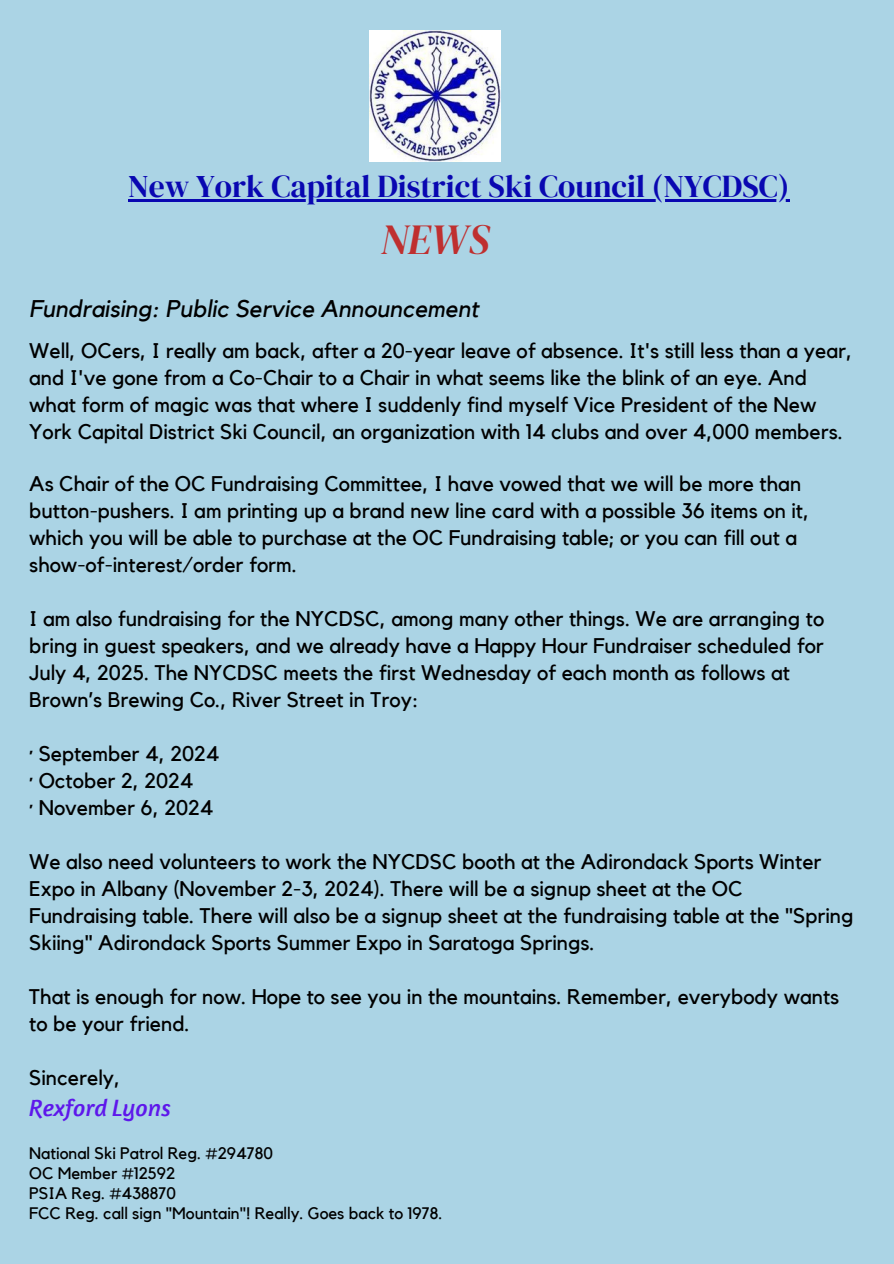
<style>
.page{position:relative;width:894px;height:1264px;background:#fff}
.page>*{position:absolute;margin:0;border:0;box-sizing:border-box;transform-origin:0 0}
.t1{font:italic 42.45px "DM Serif Display";color:#bf2f2f}
.t2{font:31.5px "DM Serif Display";color:#0907b1}
.t3{font:italic 24.15px "Amaranth";color:#5e17eb}
.t4{font:italic 24px "Kollektif";color:#000}
.t5{font:21.15px/27px "Kollektif";color:#000}
.t6{font:16.65px "Kollektif";color:#000}
</style>
<div class="page">
<div style="left:0;top:0;width:893px;height:1263px;background:#abd4e5"></div>
<img style="left:369px;top:30px;width:132px;height:132px">
<hr style="left:128px;top:200px;width:661px;height:2px;background:#0907b1">
<h2 class="t2" style="left:128px;top:165px;width:662px">New York Capital District Ski Council (NYCDSC)</h2>
<h1 class="t1" style="left:381px;top:210px;width:110px">NEWS</h1>
<h3 class="t4" style="left:29px;top:298px;width:451px">Fundraising: Public Service Announcement</h3>
<h4 class="t5" style="left:29px;top:338px;width:824px">Well, OCers, I really am back, after a 20-year leave of absence. It's still less than a year, and I've gone from a Co-Chair to a Chair in what seems like the blink of an eye. And what form of magic was that where I suddenly find myself Vice President of the New York Capital District Ski Council, an organization with 14 clubs and over 4,000 members.</h4>
<h4 class="t5" style="left:29px;top:471px;width:781px">As Chair of the OC Fundraising Committee, I have vowed that we will be more than button-pushers. I am printing up a brand new line card with a possible 36 items on it, which you will be able to purchase at the OC Fundraising table; or you can fill out a show-of-interest/order form.</h4>
<h4 class="t5" style="left:29px;top:606px;width:796px">I am also fundraising for the NYCDSC, among many other things. We are arranging to bring in guest speakers, and we already have a Happy Hour Fundraiser scheduled for July 4, 2025. The NYCDSC meets the first Wednesday of each month as follows at Brown’s Brewing Co., River Street in Troy:</h4>
<h4 class="t5" style="left:29px;top:741px;width:192px">· September 4, 2024 · October 2, 2024<br>· November 6, 2024</h4>
<h4 class="t5" style="left:29px;top:849px;width:825px">We also need volunteers to work the NYCDSC booth at the Adirondack Sports Winter Expo in Albany (November 2-3, 2024). There will be a signup sheet at the OC Fundraising table. There will also be a signup sheet at the fundraising table at the "Spring Skiing" Adirondack Sports Summer Expo in Saratoga Springs.</h4>
<h4 class="t5" style="left:29px;top:984px;width:811px">That is enough for now. Hope to see you in the mountains. Remember, everybody wants to be your friend.</h4>
<h3 class="t5" style="left:29px;top:1065px;width:92px">Sincerely,</h3>
<h3 class="t3" style="left:29px;top:1092px;width:143px">Rexford Lyons</h3>
<p class="t6" style="left:29px;top:1145px;width:245px">National Ski Patrol Reg. #294780</p>
<p class="t6" style="left:29px;top:1165px;width:147px">OC Member #12592</p>
<p class="t6" style="left:29px;top:1185px;width:148px">PSIA Reg. #438870</p>
<p class="t6" style="left:29px;top:1205px;width:414px">FCC Reg. call sign "Mountain"! Really. Goes back to 1978.</p>
</div>
